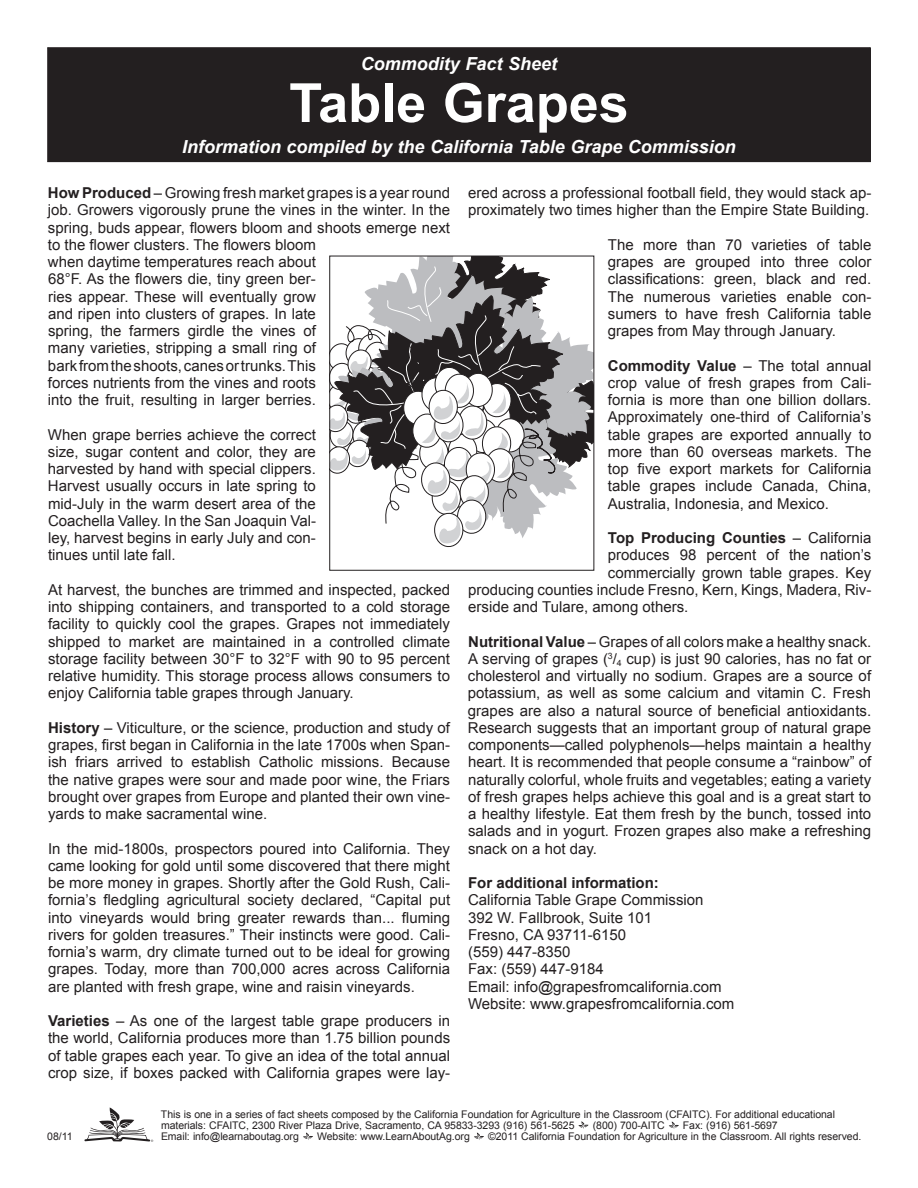
<style>
.page{position:relative;width:918px;height:1188px;background:#fff}
.page>*{position:absolute;margin:0;border:0;box-sizing:border-box;transform-origin:0 0}
.t1{font:700 54px "Arial";color:#fff}
.t2{font:italic 700 18px "Arial";color:#fff}
.t3{font:15px/17.2px "Arial";color:#231f20;text-align:justify}
.t4{font:700 15px "Arial";color:#231f20}
.t5{font:10.5px/11.2px "Arial";letter-spacing:-.005em;color:#231f20}
.s1{font-weight:700}
.s2{font-weight:400}
</style>
<div class="page">
<div style="left:48px;top:48px;width:822px;height:114px;background:#231f20"></div>
<div style="left:47px;top:47px;width:824px;height:115px;border:1px solid #231f20"></div>
<svg style="left:578px;top:1121px;width:11px;height:8px"></svg>
<svg style="left:669px;top:1121px;width:10px;height:8px"></svg>
<svg style="left:303px;top:1133px;width:10px;height:7px"></svg>
<svg style="left:474px;top:1133px;width:10px;height:7px"></svg>
<svg style="left:84px;top:1107px;width:69px;height:35px"></svg>
<svg style="left:331px;top:258px;width:261px;height:289px"></svg>
<div style="left:329px;top:256px;width:265px;height:315px;border:1px solid #231f20"></div>
<p class="t2" style="left:361px;top:52px;width:198px">Commodity Fact Sheet</p>
<h1 class="t1" style="left:289px;top:67px;width:341px">Table Grapes</h1>
<p class="t2" style="left:182px;top:135px;width:555px">Information compiled by the California Table Grape Commission</p>
<p class="t3" style="left:48px;top:185px;width:404px;text-align:left"><span class="s1">How Produced</span> – Growing fresh market grapes is a year round job. Growers vigorously prune the vines in the winter. In the spring, buds appear, flowers bloom and shoots emerge next to the flower clusters. The flowers bloom<br>when daytime temperatures reach about<br>68°F. As the flowers die, tiny green ber-<br>ries appear. These will eventually grow<br>and ripen into clusters of grapes. In late<br>spring, the farmers girdle the vines of<br>many varieties, stripping a small ring of barkfromtheshoots, canesortrunks.This<br>forces nutrients from the vines and roots<br>into the fruit, resulting in larger berries.</p>
<p class="t3" style="left:48px;top:426px;width:270px">When grape berries achieve the correct size, sugar content and color, they are harvested by hand with special clippers.<br>Harvest usually occurs in late spring to mid-July in the warm desert area of the Coachella Valley. In the San Joaquin Val&shy;ley, harvest begins in early July and con&shy;tinues until late fall.</p>
<p class="t3" style="left:48px;top:581px;width:404px">At harvest, the bunches are trimmed and inspected, packed into shipping containers, and transported to a cold storage facility to quickly cool the grapes. Grapes not immediately shipped to market are maintained in a controlled climate storage facility between 30°F to 32°F with 90 to 95 percent relative humidity. This storage process allows consumers to enjoy California table grapes through January.</p>
<p class="t3" style="left:48px;top:719px;width:404px"><span class="s1">History</span> – Viticulture, or the science, production and study of grapes, first began in California in the late 1700s when Span&shy;ish friars arrived to establish Catholic missions. Because the native grapes were sour and made poor wine, the Friars brought over grapes from Europe and planted their own vine&shy;yards to make sacramental wine.</p>
<p class="t3" style="left:48px;top:840px;width:404px">In the mid-1800s, prospectors poured into California. They came looking for gold until some discovered that there might be more money in grapes. Shortly after the Gold Rush, Cali&shy;fornia’s fledgling agricultural society declared, “Capital put into vineyards would bring greater rewards than... fluming rivers for golden treasures.” Their instincts were good. Cali&shy;fornia’s warm, dry climate turned out to be ideal for growing grapes. Today, more than 700,000 acres across California are planted with fresh grape, wine and raisin vineyards.</p>
<p class="t3" style="left:48px;top:1013px;width:404px"><span class="s1">Varieties</span> – As one of the largest table grape producers in the world, California produces more than 1.75 billion pounds of table grapes each year. To give an idea of the total annual crop size, if boxes packed with California grapes were lay-</p>
<p class="t3" style="left:468px;top:185px;width:405px">ered across a professional football field, they would stack ap&shy;proximately two times higher than the Empire State Building.</p>
<p class="t3" style="left:608px;top:236px;width:265px">The more than 70 varieties of table grapes are grouped into three color classifications: green, black and red.<br>The numerous varieties enable con&shy;sumers to have fresh California table grapes from May through January.</p>
<p class="t3" style="left:608px;top:357px;width:265px"><span class="s1">Commodity Value</span> – The total annual crop value of fresh grapes from Cali&shy;fornia is more than one billion dollars.<br>Approximately one-third of California’s table grapes are exported annually to more than 60 overseas markets. The top five export markets for California table grapes include Canada, China, Australia, Indonesia, and Mexico.</p>
<p class="t4" style="left:608px;top:528px;width:265px">Top Producing Counties <span class="s2">– California</span></p>
<p class="t3" style="left:608px;top:547px;width:265px">produces 98 percent of the nation’s</p>
<p class="t3" style="left:608px;top:564px;width:265px">commercially grown table grapes. Key</p>
<p class="t3" style="left:468px;top:581px;width:405px">producing counties include Fresno, Kern, Kings, Madera, Riv-</p>
<p class="t3" style="left:468px;top:599px;width:222px">erside and Tulare, among others.</p>
<p class="t3" style="left:468px;top:633px;width:405px"><span class="s1">Nutritional Value</span> – Grapes of all colors make a healthy snack.<br>A serving of grapes (<sup>3</sup>/<sub>4</sub> cup) is just 90 calories, has no fat or cholesterol and virtually no sodium. Grapes are a source of potassium, as well as some calcium and vitamin C. Fresh grapes are also a natural source of beneficial antioxidants.<br>Research suggests that an important group of natural grape components—called polyphenols—helps maintain a healthy heart. It is recommended that people consume a “rainbow” of naturally colorful, whole fruits and vegetables; eating a variety of fresh grapes helps achieve this goal and is a great start to a healthy lifestyle. Eat them fresh by the bunch, tossed into salads and in yogurt. Frozen grapes also make a refreshing snack on a hot day.</p>
<p class="t4" style="left:468px;top:873px;width:192px">For additional information:</p>
<p class="t3" style="left:468px;top:892px;width:268px;text-align:left">California Table Grape Commission<br>392 W. Fallbrook, Suite 101<br>Fresno, CA 93711-6150<br>(559) 447-8350<br>Fax: (559) 447-9184<br>Email: info@grapesfromcalifornia.com<br>Website: www.grapesfromcalifornia.com</p>
<p class="t5" style="left:47px;top:1131px;width:27px">08/11</p>
<p class="t5" style="left:161px;top:1109px;width:676px">This is one in a series of fact sheets composed by the California Foundation for Agriculture in the Classroom (CFAITC). For additional educational materials: CFAITC, 2300 River Plaza Drive, Sacramento, CA 95833-3293 (916) 561-5625</p>
<p class="t5" style="left:593px;top:1120px;width:73px">(800) 700-AITC</p>
<p class="t5" style="left:683px;top:1120px;width:96px">Fax: (916) 561-5697</p>
<p class="t5" style="left:161px;top:1131px;width:139px">Email: info@learnaboutag.org</p>
<p class="t5" style="left:317px;top:1131px;width:154px">Website: www.LearnAboutAg.org</p>
<p class="t5" style="left:488px;top:1131px;width:375px">©2011 California Foundation for Agriculture in the Classroom. All rights reserved.</p>
</div>
